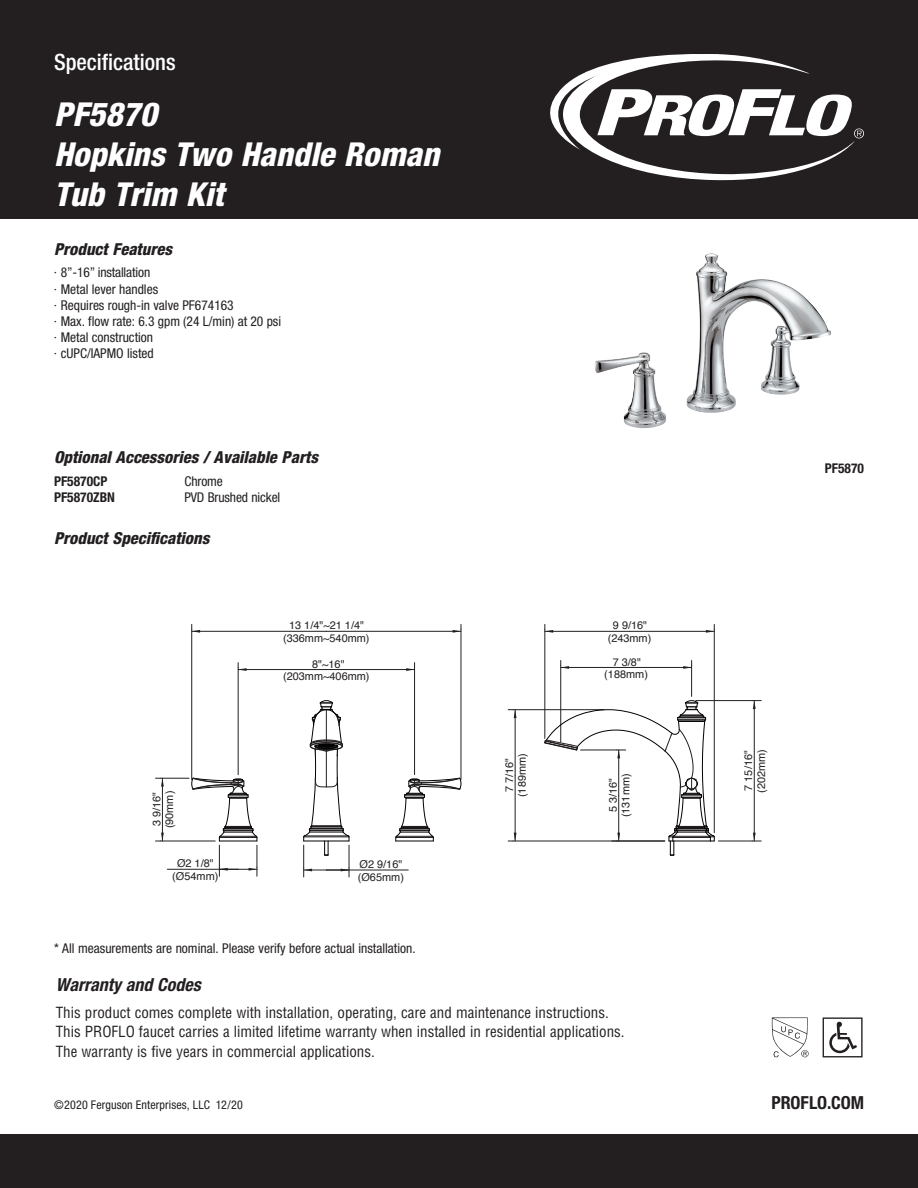
<style>
.page{position:relative;width:918px;height:1188px;background:#fff}
.page>*{position:absolute;margin:0;border:0;box-sizing:border-box;transform-origin:0 0}
.t1{font:italic 800 condensed 33px/39.6px "Helvetica Neue LT Std";color:#fff}
.t2{font:500 condensed 22.5px "Helvetica Neue LT Std";color:#fff}
.t3{font:italic 700 condensed 18px "Helvetica Neue";color:#231f20}
.t4{font:700 condensed 18px "Helvetica Neue LT Std";color:#231f20}
.t5{font:italic 800 condensed 16.5px "Helvetica Neue LT Std";color:#231f20}
.t6{font:condensed 15px/19.5px "Helvetica";color:#231f20}
.t7{font:condensed 13.5px/16.2px "Helvetica Neue LT Std";color:#231f20}
.t8{font:700 condensed 13.5px "Helvetica Neue LT Std";color:#231f20}
.t9{font:condensed 12px "Helvetica Neue LT Std";letter-spacing:.015em;color:#231f20}
.t10{font:10.95px/12.8px "Helvetica";color:#231f20;text-align:center}
</style>
<div class="page">
<div style="left:0;top:0;width:918px;height:219px;background:#231f20"></div>
<svg style="left:550px;top:54px;width:314px;height:126px"></svg>
<div style="left:0;top:1134px;width:918px;height:54px;background:#231f20"></div>
<img style="left:640px;top:253px;width:191px;height:161px">
<svg style="left:772px;top:1017px;width:37px;height:40px"></svg>
<svg style="left:829px;top:1022px;width:28px;height:31px"></svg>
<div style="left:823px;top:1017px;width:40px;height:40px;border:1px solid #231f20"></div>
<hr style="left:238px;top:667px;width:1px;height:108px;background:#231f20">
<hr style="left:414px;top:667px;width:1px;height:108px;background:#231f20">
<hr style="left:238px;top:669px;width:88px;height:1px;background:#231f20">
<hr style="left:326px;top:669px;width:89px;height:1px;background:#231f20">
<svg style="left:238px;top:663px;width:9px;height:8px"></svg>
<svg style="left:406px;top:663px;width:9px;height:8px"></svg>
<hr style="left:191px;top:629px;width:1px;height:151px;background:#231f20">
<hr style="left:461px;top:629px;width:1px;height:151px;background:#231f20">
<hr style="left:192px;top:631px;width:134px;height:1px;background:#231f20">
<hr style="left:326px;top:631px;width:135px;height:1px;background:#231f20">
<svg style="left:191px;top:624px;width:9px;height:9px"></svg>
<svg style="left:453px;top:624px;width:9px;height:9px"></svg>
<hr style="left:326px;top:870px;width:82px;height:1px;background:#231f20">
<hr style="left:513px;top:841px;width:152px;height:1px;background:#231f20">
<hr style="left:513px;top:709px;width:91px;height:1px;background:#231f20">
<hr style="left:515px;top:775px;width:1px;height:66px;background:#231f20">
<hr style="left:515px;top:710px;width:1px;height:65px;background:#231f20">
<svg style="left:508px;top:833px;width:9px;height:9px"></svg>
<svg style="left:508px;top:709px;width:9px;height:9px"></svg>
<hr style="left:560px;top:665px;width:1px;height:77px;background:#231f20">
<hr style="left:691px;top:665px;width:1px;height:31px;background:#231f20">
<hr style="left:561px;top:667px;width:65px;height:1px;background:#231f20">
<hr style="left:626px;top:667px;width:66px;height:1px;background:#231f20">
<svg style="left:560px;top:660px;width:9px;height:9px"></svg>
<svg style="left:683px;top:660px;width:9px;height:9px"></svg>
<hr style="left:714px;top:629px;width:1px;height:204px;background:#231f20">
<hr style="left:545px;top:629px;width:1px;height:109px;background:#231f20">
<hr style="left:630px;top:631px;width:84px;height:1px;background:#231f20">
<hr style="left:545px;top:631px;width:85px;height:1px;background:#231f20">
<svg style="left:706px;top:624px;width:9px;height:9px"></svg>
<svg style="left:545px;top:624px;width:8px;height:9px"></svg>
<hr style="left:718px;top:841px;width:34px;height:1px;background:#231f20">
<hr style="left:696px;top:700px;width:56px;height:1px;background:#231f20">
<hr style="left:754px;top:771px;width:1px;height:70px;background:#231f20">
<hr style="left:754px;top:701px;width:1px;height:70px;background:#231f20">
<svg style="left:752px;top:833px;width:9px;height:9px"></svg>
<svg style="left:752px;top:700px;width:9px;height:9px"></svg>
<hr style="left:396px;top:841px;width:37px;height:1px;background:#030303">
<svg style="left:303px;top:700px;width:47px;height:177px"></svg>
<svg style="left:155px;top:777px;width:103px;height:99px"></svg>
<svg style="left:395px;top:777px;width:66px;height:64px"></svg>
<svg style="left:544px;top:700px;width:171px;height:156px"></svg>
<h2 class="t2" style="left:54px;top:49px;width:123px">Specifications</h2>
<h1 class="t1" style="left:54px;top:95px;width:387px">PF5870<br>Hopkins Two Handle Roman<br>Tub Trim Kit</h1>
<p class="t5" style="left:54px;top:239px;width:120px">Product Features</p>
<p class="t7" style="left:54px;top:264px;width:229px">∙ 8”-16” installation<br>∙ Metal lever handles<br>∙ Requires rough-in valve PF674163<br>∙ Max. flow rate: 6.3 gpm (24 L/min) at 20 psi ∙ Metal construction<br>∙ cUPC/IAPMO listed</p>
<p class="t5" style="left:54px;top:447px;width:265px">Optional Accessories / Available Parts</p>
<p class="t8" style="left:54px;top:473px;width:55px">PF5870CP</p>
<p class="t7" style="left:185px;top:473px;width:40px">Chrome</p>
<p class="t8" style="left:54px;top:489px;width:62px">PF5870ZBN</p>
<p class="t7" style="left:185px;top:489px;width:97px">PVD Brushed nickel</p>
<p class="t5" style="left:54px;top:528px;width:157px">Product Specifications</p>
<p class="t10" style="left:151px;top:828px;width:39px;text-align:left;rotate:-90deg">3 9/16" (90mm)</p>
<p class="t10" style="left:172px;top:857px;width:48px;line-height:13.2px">Ø2 1/8" (Ø54mm)</p>
<p class="t10" style="left:283px;top:620px;width:88px">13 1/4"~21 1/4" (336mm~540mm)</p>
<p class="t10" style="left:283px;top:658px;width:88px">8"~16" (203mm~406mm)</p>
<p class="t10" style="left:358px;top:858px;width:48px;line-height:13.2px;text-align:left">Ø2 9/16" (Ø65mm)</p>
<p class="t7" style="left:54px;top:940px;width:363px">* All measurements are nominal. Please verify before actual installation.</p>
<p class="t10" style="left:503px;top:797px;width:45px;rotate:-90deg">7 7/16" (189mm)</p>
<p class="t10" style="left:608px;top:620px;width:45px">9 9/16" (243mm)</p>
<p class="t10" style="left:604px;top:656px;width:45px">7 3/8" (188mm)</p>
<p class="t10" style="left:607px;top:817px;width:45px;rotate:-90deg">5 3/16" (131mm)</p>
<h3 class="t3" style="left:56px;top:974px;width:147px">Warranty and Codes</h3>
<p class="t6" style="left:56px;top:1002px;width:570px">This product comes complete with installation, operating, care and maintenance instructions.<br>This PROFLO faucet carries a limited lifetime warranty when installed in residential applications.<br>The warranty is five years in commercial applications.</p>
<p class="t8" style="left:825px;top:460px;width:41px">PF5870</p>
<p class="t10" style="left:742px;top:793px;width:45px;text-align:left;rotate:-90deg">7 15/16" (202mm)</p>
<p class="t9" style="left:54px;top:1097px;width:190px">©2020 Ferguson Enterprises, LLC 12/20</p>
<h3 class="t4" style="left:771px;top:1091px;width:94px">PROFLO.COM</h3>
</div>
